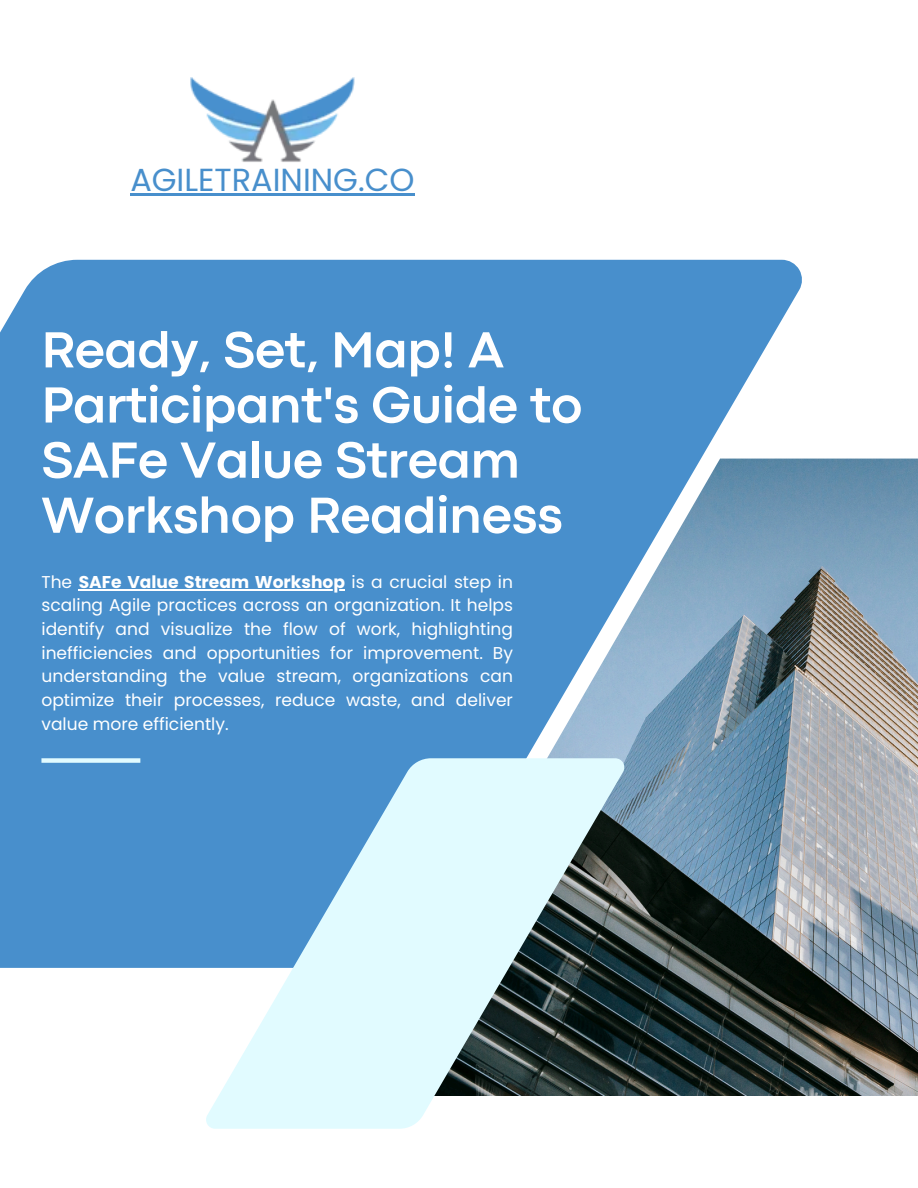
<style>
.page{position:relative;width:918px;height:1188px;background:#fff}
.page>*{position:absolute;margin:0;border:0;box-sizing:border-box;transform-origin:0 0}
.t1{font:700 52.95px/55.2px "Codec Pro";letter-spacing:-.01em;color:#fff}
.t2{font:31.95px "Poppins";color:#488fcc}
.t3{font:17.1px/23.7px "Poppins";color:#fff;text-align:justify}
.s1{font-weight:700}
</style>
<div class="page">
<div style="left:0;top:260px;width:803px;height:708px;background:#488fcc"></div>
<img style="left:352px;top:459px;width:566px;height:637px">
<svg style="left:206px;top:758px;width:419px;height:371px;background:#a0becc"></svg>
<div style="left:41px;top:758px;width:99px;height:5px;background:#e1fbff"></div>
<img style="left:191px;top:78px;width:163px;height:84px">
<hr style="left:130px;top:194px;width:284px;height:2px;background:#488fcc">
<hr style="left:79px;top:589px;width:266px;height:1px;background:#fff">
<p class="t2" style="left:130px;top:158px;width:286px">AGILETRAINING.CO</p>
<h2 class="t1" style="left:41px;top:326px;width:543px">Ready, Set, Map! A<br>Participant's Guide to<br>SAFe Value Stream<br>Workshop Readiness</h2>
<p class="t3" style="left:41px;top:570px;width:473px">The <span class="s1">SAFe Value Stream Workshop</span> is a crucial step in scaling Agile practices across an organization. It helps identify and visualize the flow of work, highlighting inefficiencies and opportunities for improvement. By understanding the value stream, organizations can optimize their processes, reduce waste, and deliver value more efficiently.</p>
</div>
